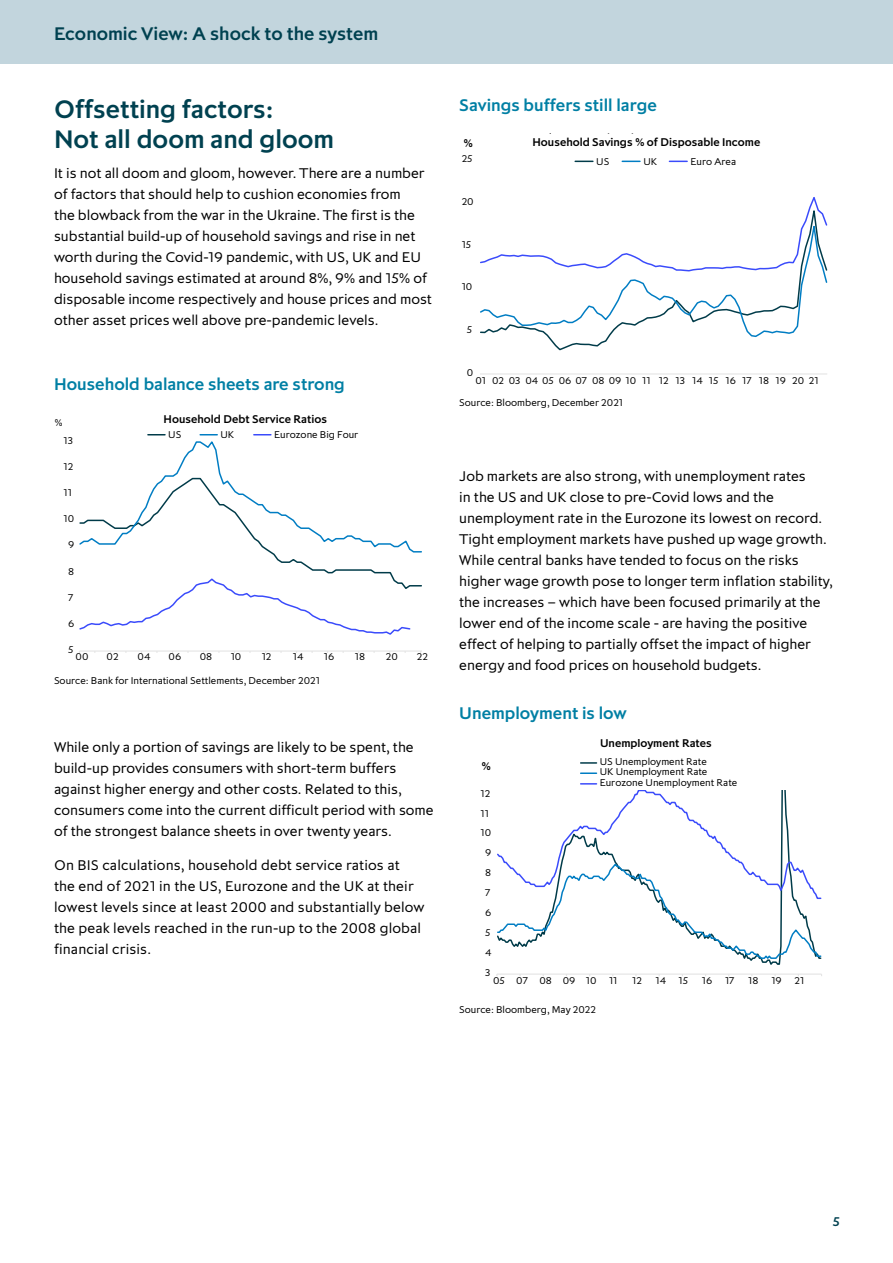
<style>
.page{position:relative;width:893px;height:1263px;background:#fff}
.page>*{position:absolute;margin:0;border:0;box-sizing:border-box;transform-origin:0 0}
.t1{font:500 27px/30px "Pembroke";color:#004150}
.t2{font:500 19.5px "Pembroke";color:#004150}
.t3{font:500 18px "Pembroke";color:#007fa4}
.t4{font:15px/21px "Pembroke";color:#000}
.t5{font:500 13.5px "Pembroke";color:#004150}
.t6{font:500 12px "Pembroke";color:#000}
.t7{font:10.5px/20.9px "Pembroke";color:#000}
</style>
<div class="page">
<div style="left:0;top:0;width:893px;height:64px;background:#c2d5dd"></div>
<hr style="left:79px;top:650px;width:343px;height:2px;background:#e4e4e4">
<svg style="left:79px;top:434px;width:343px;height:201px"></svg>
<hr style="left:480px;top:373px;width:347px;height:1px;background:#e4e4e4">
<svg style="left:480px;top:197px;width:348px;height:141px"></svg>
<svg style="left:575px;top:161px;width:18px;height:1px"></svg>
<svg style="left:622px;top:161px;width:18px;height:1px"></svg>
<svg style="left:669px;top:161px;width:18px;height:1px"></svg>
<hr style="left:497px;top:973px;width:324px;height:2px;background:#e4e4e4">
<svg style="left:581px;top:762px;width:15px;height:2px"></svg>
<svg style="left:497px;top:783px;width:325px;height:177px"></svg>
<svg style="left:581px;top:772px;width:15px;height:2px"></svg>
<h2 class="t2" style="left:54px;top:22px;width:326px">Economic View: A shock to the system</h2>
<h1 class="t1" style="left:54px;top:93px;width:282px">Offsetting factors:<br>Not all doom and gloom</h1>
<p class="t4" style="left:54px;top:162px;width:380px">It is not all doom and gloom, however. There are a number of factors that should help to cushion economies from<br>the blowback from the war in the Ukraine. The first is the substantial build-up of household savings and rise in net worth during the Covid-19 pandemic, with US, UK and EU household savings estimated at around 8%, 9% and 15% of disposable income respectively and house prices and most other asset prices well above pre-pandemic levels.</p>
<p class="t3" style="left:54px;top:373px;width:292px">Household balance sheets are strong</p>
<p class="t7" style="left:55px;top:412px;width:9px">%</p>
<p class="t7" style="left:64px;top:430px;width:11px">13</p>
<p class="t7" style="left:64px;top:456px;width:11px">12</p>
<p class="t7" style="left:64px;top:482px;width:10px">11</p>
<p class="t7" style="left:64px;top:508px;width:12px">10</p>
<p class="t7" style="left:68px;top:534px;width:8px">9</p>
<p class="t7" style="left:68px;top:560px;width:8px">8</p>
<p class="t7" style="left:68px;top:586px;width:7px">7</p>
<p class="t7" style="left:68px;top:613px;width:8px">6</p>
<p class="t6" style="left:164px;top:412px;width:165px">Household Debt Service Ratios</p>
<p class="t7" style="left:168px;top:424px;width:15px">US</p>
<p class="t7" style="left:220px;top:424px;width:15px">UK</p>
<p class="t7" style="left:274px;top:424px;width:86px">Eurozone Big Four</p>
<p class="t7" style="left:68px;top:639px;width:7px">5</p>
<p class="t7" style="left:76px;top:646px;width:14px">00</p>
<p class="t7" style="left:107px;top:646px;width:14px">02</p>
<p class="t7" style="left:138px;top:646px;width:14px">04</p>
<p class="t7" style="left:169px;top:646px;width:14px">06</p>
<p class="t7" style="left:200px;top:646px;width:14px">08</p>
<p class="t7" style="left:231px;top:646px;width:12px">10</p>
<p class="t7" style="left:262px;top:646px;width:11px">12</p>
<p class="t7" style="left:293px;top:646px;width:12px">14</p>
<p class="t7" style="left:324px;top:646px;width:12px">16</p>
<p class="t7" style="left:355px;top:646px;width:12px">18</p>
<p class="t7" style="left:386px;top:646px;width:14px">20</p>
<p class="t7" style="left:417px;top:646px;width:13px">22</p>
<p class="t7" style="left:54px;top:670px;width:267px">Source: Bank for International Settlements, December 2021</p>
<p class="t4" style="left:54px;top:736px;width:381px">While only a portion of savings are likely to be spent, the build-up provides consumers with short-term buffers against higher energy and other costs. Related to this, consumers come into the current difficult period with some of the strongest balance sheets in over twenty years.</p>
<p class="t4" style="left:54px;top:854px;width:372px">On BIS calculations, household debt service ratios at the end of 2021 in the US, Eurozone and the UK at their lowest levels since at least 2000 and substantially below the peak levels reached in the run-up to the 2008 global financial crisis.</p>
<p class="t3" style="left:459px;top:94px;width:199px">Savings buffers still large</p>
<p class="t6" style="left:464px;top:136px;width:10px">%</p>
<p class="t7" style="left:462px;top:148px;width:12px">25</p>
<p class="t7" style="left:462px;top:191px;width:14px">20</p>
<p class="t7" style="left:462px;top:233px;width:11px">15</p>
<p class="t7" style="left:462px;top:276px;width:12px">10</p>
<p class="t7" style="left:467px;top:319px;width:7px">5</p>
<p class="t6" style="left:532px;top:134px;width:229px">Household Savings % of Disposable Income</p>
<p class="t7" style="left:596px;top:151px;width:15px">US</p>
<p class="t7" style="left:643px;top:151px;width:15px">UK</p>
<p class="t7" style="left:691px;top:151px;width:47px">Euro Area</p>
<p class="t7" style="left:467px;top:362px;width:8px">0</p>
<p class="t7" style="left:475px;top:370px;width:345px">01 02 03 04 05 06 07 08 09 10 11 12 13 14 15 16 17 18 19 20 21</p>
<p class="t7" style="left:459px;top:391px;width:165px">Source: Bloomberg, December 2021</p>
<p class="t4" style="left:459px;top:465px;width:375px">Job markets are also strong, with unemployment rates<br>in the US and UK close to pre-Covid lows and the unemployment rate in the Eurozone its lowest on record.<br>Tight employment markets have pushed up wage growth.<br>While central banks have tended to focus on the risks higher wage growth pose to longer term inflation stability, the increases – which have been focused primarily at the lower end of the income scale - are having the positive effect of helping to partially offset the impact of higher energy and food prices on household budgets.</p>
<p class="t3" style="left:459px;top:702px;width:169px">Unemployment is low</p>
<p class="t6" style="left:482px;top:759px;width:10px">%</p>
<p class="t7" style="left:481px;top:782px;width:11px">12</p>
<p class="t7" style="left:481px;top:802px;width:10px">11</p>
<p class="t7" style="left:481px;top:822px;width:12px">10</p>
<p class="t7" style="left:485px;top:842px;width:8px">9</p>
<p class="t7" style="left:485px;top:862px;width:8px">8</p>
<p class="t7" style="left:485px;top:882px;width:7px">7</p>
<p class="t7" style="left:485px;top:902px;width:8px">6</p>
<p class="t7" style="left:485px;top:922px;width:7px">5</p>
<p class="t7" style="left:485px;top:942px;width:8px">4</p>
<p class="t6" style="left:600px;top:736px;width:113px">Unemployment Rates</p>
<p class="t7" style="left:600px;top:751px;width:139px">US Unemployment Rate<br>Eurozone Unemployment Rate</p>
<p class="t7" style="left:600px;top:761px;width:109px">UK Unemployment Rate</p>
<p class="t7" style="left:485px;top:962px;width:7px">3</p>
<p class="t7" style="left:493px;top:970px;width:126px">05 07 08 09 10 11</p>
<p class="t7" style="left:632px;top:970px;width:11px">12</p>
<p class="t7" style="left:655px;top:970px;width:34px">14 15</p>
<p class="t7" style="left:702px;top:970px;width:34px">16 17</p>
<p class="t7" style="left:748px;top:970px;width:58px">18 19 21</p>
<p class="t7" style="left:459px;top:999px;width:138px">Source: Bloomberg, May 2022</p>
<p class="t5" style="left:833px;top:1213px;width:9px">5</p>
</div>
